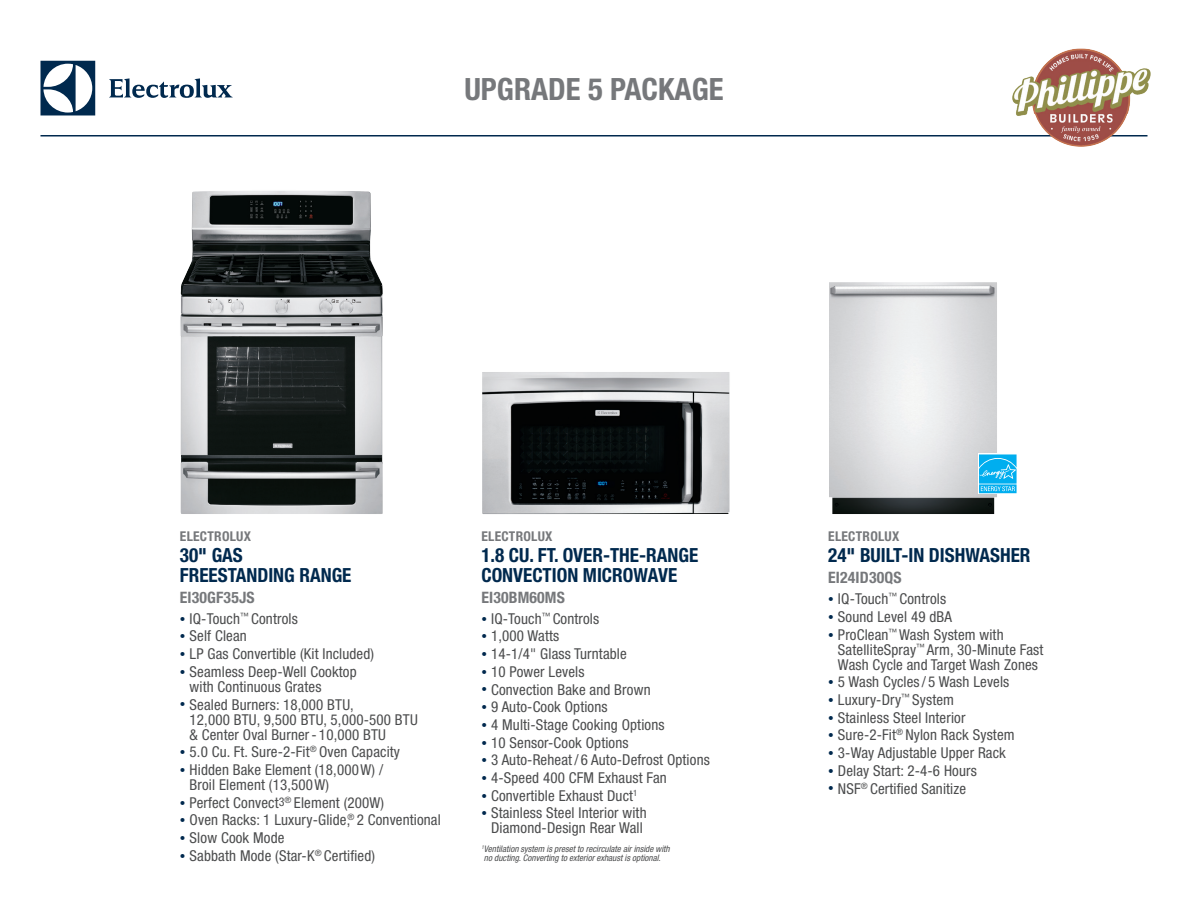
<style>
.page{position:relative;width:1188px;height:918px;background:#fff}
.page>*{position:absolute;margin:0;border:0;box-sizing:border-box;transform-origin:0 0}
.t1{font:700 condensed 30.75px "Helvetica Neue";color:#76787b}
.t2{font:700 condensed 19.5px/19.5px "Helvetica Neue";color:#00294e}
.t3{font:700 condensed 15.75px "Helvetica Neue";letter-spacing:.01em;color:#76787b}
.t4{font:condensed 15px/15px "Helvetica Neue";letter-spacing:.01em;color:#4b4c4d}
.t5{font:700 condensed 13.5px "Helvetica Neue";letter-spacing:.02em;color:#76787b}
.t6{font:italic condensed 9px/9px "Helvetica Neue";color:#4b4c4d}
.s1{font-size:11.25px;color:#00294e}
.s2{font-size:12px}
</style>
<div class="page">
<hr style="left:40px;top:135px;width:1108px;height:1px;background:#00294e">
<svg style="left:40px;top:61px;width:55px;height:54px"></svg>
<svg style="left:109px;top:78px;width:124px;height:20px"></svg>
<img style="left:1032px;top:49px;width:98px;height:98px;border-radius:49px">
<img style="left:1012px;top:48px;width:139px;height:73px">
<img style="left:484px;top:373px;width:244px;height:140px">
<div style="left:481px;top:370px;width:250px;height:146px;border:2px solid #fff"></div>
<img style="left:831px;top:284px;width:165px;height:229px">
<div style="left:828px;top:281px;width:171px;height:235px;border:2px solid #fff"></div>
<img style="left:182px;top:192px;width:199px;height:321px">
<div style="left:179px;top:189px;width:205px;height:327px;border:2px solid #fff"></div>
<svg style="left:978px;top:454px;width:39px;height:40px"></svg>
<svg style="left:979px;top:454px;width:38px;height:39px"></svg>
<h1 class="t1" style="left:464px;top:71px;width:261px">UPGRADE 5 PACKAGE</h1>
<p class="t5" style="left:180px;top:528px;width:73px">ELECTROLUX</p>
<h2 class="t2" style="left:180px;top:545px;width:173px">30" GAS<br>FREESTANDING RANGE</h2>
<p class="t3" style="left:180px;top:588px;width:76px">EI30GF35JS</p>
<p class="t4" style="left:180px;top:611px;width:119px"><span class="s1">•</span> IQ-Touch<sup>™</sup> Controls</p>
<p class="t4" style="left:180px;top:629px;width:68px"><span class="s1">•</span> Self Clean</p>
<p class="t4" style="left:180px;top:646px;width:196px"><span class="s1">•</span> LP Gas Convertible (Kit Included)</p>
<p class="t4" style="left:190px;top:664px;width:169px;text-indent:-10px"><span class="s1">•</span> Seamless Deep-Well Cooktop with Continuous Grates</p>
<p class="t4" style="left:190px;top:697px;width:230px;text-indent:-10px"><span class="s1">•</span> Sealed Burners: 18,000 BTU,<br>12,000 BTU, 9,500 BTU, 5,000-500 BTU &amp; Center Oval Burner- 10,000 BTU</p>
<p class="t4" style="left:180px;top:744px;width:222px"><span class="s1">•</span> 5.0 Cu. Ft. Sure-2-Fit<sup>®</sup> Oven Capacity</p>
<p class="t4" style="left:190px;top:762px;width:195px;text-indent:-10px"><span class="s1">•</span> Hidden Bake Element (18,000W) /<br>Broil Element (13,500W)</p>
<p class="t4" style="left:180px;top:795px;width:206px"><span class="s1">•</span> Perfect Convect<span class="s2">3</span><sup>®</sup> Element (200W)</p>
<p class="t4" style="left:180px;top:812px;width:262px"><span class="s1">•</span> Oven Racks: 1 Luxury-Glide,<sup>®</sup> 2 Conventional</p>
<p class="t4" style="left:180px;top:830px;width:106px"><span class="s1">•</span> Slow Cook Mode</p>
<p class="t4" style="left:180px;top:848px;width:197px"><span class="s1">•</span> Sabbath Mode (Star-K<sup>®</sup> Certified)</p>
<p class="t5" style="left:481px;top:528px;width:73px">ELECTROLUX</p>
<h2 class="t2" style="left:481px;top:545px;width:218px">1.8 CU. FT. OVER-THE-RANGE<br>CONVECTION MICROWAVE</h2>
<p class="t3" style="left:481px;top:588px;width:85px">EI30BM60MS</p>
<p class="t4" style="left:481px;top:611px;width:119px"><span class="s1">•</span> IQ-Touch<sup>™</sup> Controls</p>
<p class="t4" style="left:481px;top:629px;width:79px"><span class="s1">•</span> 1,000 Watts</p>
<p class="t4" style="left:481px;top:646px;width:147px"><span class="s1">•</span> 14-1/4" Glass Turntable</p>
<p class="t4" style="left:481px;top:664px;width:105px"><span class="s1">•</span> 10 Power Levels</p>
<p class="t4" style="left:481px;top:682px;width:171px"><span class="s1">•</span> Convection Bake and Brown</p>
<p class="t4" style="left:481px;top:699px;width:128px"><span class="s1">•</span> 9 Auto-Cook Options</p>
<p class="t4" style="left:481px;top:717px;width:185px"><span class="s1">•</span> 4 Multi-Stage Cooking Options</p>
<p class="t4" style="left:481px;top:735px;width:149px"><span class="s1">•</span> 10 Sensor-Cook Options</p>
<p class="t4" style="left:481px;top:752px;width:230px"><span class="s1">•</span> 3 Auto-Reheat / 6 Auto-Defrost Options</p>
<p class="t4" style="left:481px;top:770px;width:187px"><span class="s1">•</span> 4-Speed 400 CFM Exhaust Fan</p>
<p class="t4" style="left:481px;top:788px;width:158px"><span class="s1">•</span> Convertible Exhaust Duct<sup>1</sup></p>
<p class="t4" style="left:481px;top:806px;width:167px;text-align:center"><span class="s1">•</span> Stainless Steel Interior with<br>Diamond-Design Rear Wall</p>
<p class="t6" style="left:481px;top:844px;width:190px"><sup>1</sup>Ventilation system is preset to recirculate air inside with no ducting. Converting to exterior exhaust is optional.</p>
<p class="t5" style="left:828px;top:528px;width:73px">ELECTROLUX</p>
<h2 class="t2" style="left:828px;top:545px;width:204px">24" BUILT-IN DISHWASHER</h2>
<p class="t3" style="left:828px;top:568px;width:75px">EI24ID30QS</p>
<p class="t4" style="left:828px;top:591px;width:119px"><span class="s1">•</span> IQ-Touch<sup>™</sup> Controls</p>
<p class="t4" style="left:828px;top:609px;width:125px"><span class="s1">•</span> Sound Level 49 dBA</p>
<p class="t4" style="left:838px;top:627px;width:207px;text-indent:-10px"><span class="s1">•</span> ProClean<sup>™</sup> Wash System with<br>SatelliteSpray<sup>™</sup> Arm, 30-Minute Fast<br>Wash Cycle and Target Wash Zones</p>
<p class="t4" style="left:828px;top:674px;width:183px"><span class="s1">•</span> 5 Wash Cycles / 5 Wash Levels</p>
<p class="t4" style="left:828px;top:692px;width:127px"><span class="s1">•</span> Luxury-Dry<sup>™</sup> System</p>
<p class="t4" style="left:828px;top:710px;width:139px"><span class="s1">•</span> Stainless Steel Interior</p>
<p class="t4" style="left:828px;top:728px;width:188px"><span class="s1">•</span> Sure-2-Fit<sup>®</sup> Nylon Rack System</p>
<p class="t4" style="left:828px;top:745px;width:179px"><span class="s1">•</span> 3-Way Adjustable Upper Rack</p>
<p class="t4" style="left:828px;top:763px;width:150px"><span class="s1">•</span> Delay Start: 2-4-6 Hours</p>
<p class="t4" style="left:828px;top:781px;width:139px"><span class="s1">•</span> NSF<sup>®</sup> Certified Sanitize</p>
</div>
